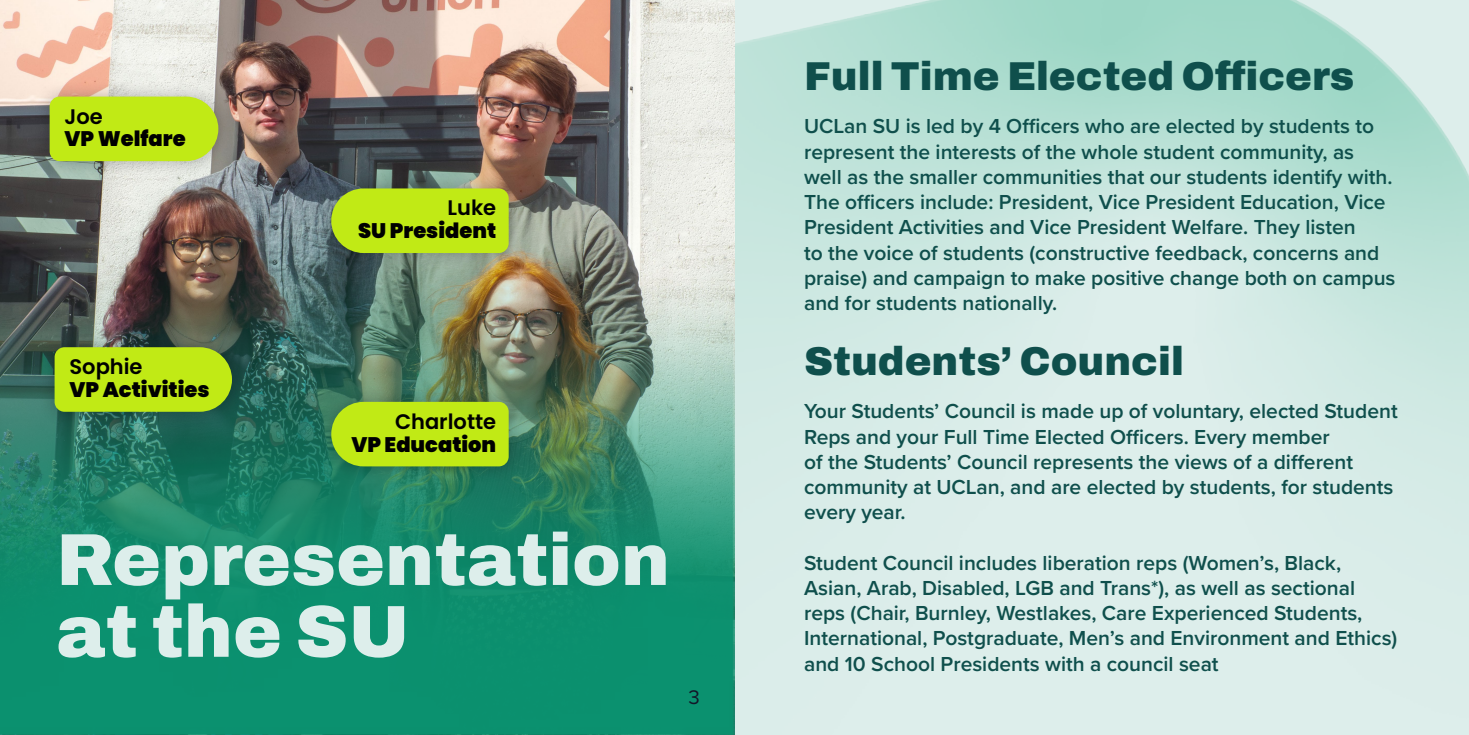
<style>
.page{position:relative;width:1469px;height:735px;background:#fff}
.page>*{position:absolute;margin:0;border:0;box-sizing:border-box;transform-origin:0 0}
.t1{font:600 73.5px/71.8px "Archivo";color:#ddeeeb}
.t2{font:600 40.25px "Archivo";color:#0f4f4c}
.t3{font:600 21px/25.2px "Proxima Nova";color:#0f4f4c}
.t4{font:900 21px "Poppins";color:#000}
.t5{font:600 21px "Poppins";color:#000}
.t6{font:20.47px "Proxima Nova";color:#131628}
</style>
<div class="page">
<img style="left:734px;top:0;width:734px;height:734px">
<img style="left:0;top:0;width:734px;height:734px">
<div style="left:38px;top:330px;width:210px;height:98px;background:#000;opacity:.28"></div>
<div style="left:55px;top:347px;width:177px;height:64px;background:#c1ea15"></div>
<div style="left:315px;top:385px;width:210px;height:97px;background:#000;opacity:.28"></div>
<div style="left:331px;top:401px;width:177px;height:65px;background:#c1ea15"></div>
<div style="left:315px;top:172px;width:210px;height:97px;background:#000;opacity:.28"></div>
<div style="left:331px;top:188px;width:177px;height:65px;background:#c1ea15"></div>
<div style="left:33px;top:80px;width:201px;height:97px;background:#000;opacity:.28"></div>
<div style="left:50px;top:96px;width:168px;height:65px;background:#c1ea15"></div>
<h2 class="t2" style="left:804px;top:46px;width:552px">Full Time Elected Officers</h2>
<p class="t5" style="left:64px;top:104px;width:40px">Joe</p>
<p class="t4" style="left:64px;top:127px;width:123px">VP Welfare</p>
<p class="t3" style="left:804px;top:113px;width:593px">UCLan SU is led by 4 Officers who are elected by students to represent the interests of the whole student community, as well as the smaller communities that our students identify with.<br>The officers include: President, Vice President Education, Vice President Activities and Vice President Welfare. They listen<br>to the voice of students (constructive feedback, concerns and praise) and campaign to make positive change both on campus and for students nationally.</p>
<p class="t5" style="left:447px;top:196px;width:50px">Luke</p>
<p class="t4" style="left:358px;top:218px;width:140px">SU President</p>
<p class="t5" style="left:69px;top:354px;width:75px">Sophie</p>
<p class="t4" style="left:69px;top:377px;width:142px">VP Activities</p>
<p class="t5" style="left:395px;top:409px;width:103px">Charlotte</p>
<p class="t4" style="left:351px;top:432px;width:146px">VP Education</p>
<h1 class="t1" style="left:56px;top:523px;width:615px">Representation at the SU</h1>
<p class="t6" style="left:688px;top:681px;width:13px">3</p>
<h2 class="t2" style="left:804px;top:331px;width:381px">Students’ Council</h2>
<p class="t3" style="left:804px;top:398px;width:595px">Your Students’ Council is made up of voluntary, elected Student Reps and your Full Time Elected Officers. Every member<br>of the Students’ Council represents the views of a different community at UCLan, and are elected by students, for students every year.</p>
<p class="t3" style="left:804px;top:549px;width:595px">Student Council includes liberation reps (Women’s, Black, Asian, Arab, Disabled, LGB and Trans*), as well as sectional reps (Chair, Burnley, Westlakes, Care Experienced Students, International, Postgraduate, Men’s and Environment and Ethics) and 10 School Presidents with a council seat</p>
</div>
